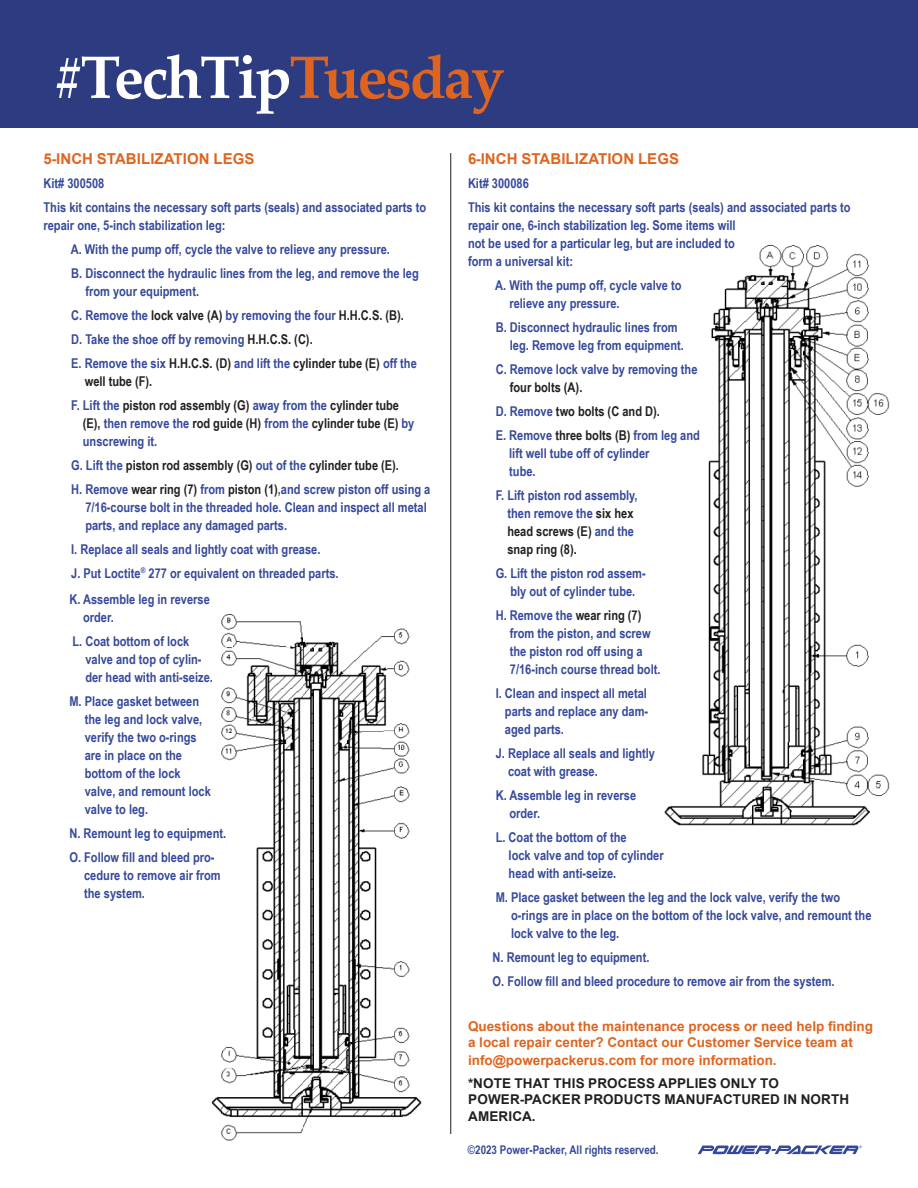
<style>
.page{position:relative;width:918px;height:1188px;background:#fff}
.page>*{position:absolute;margin:0;border:0;box-sizing:border-box;transform-origin:0 0}
.t1{font:700 60px "Palatino Linotype";letter-spacing:-.04em;color:#fff}
.t2{font:700 15px "Arial";letter-spacing:.005em;color:#df641f}
.t3{font:700 13.5px/18px "Arial Narrow";color:#36499b}
.t4{font:700 13.5px/24px "Arial Narrow";color:#221f1f}
.t5{font:700 13.5px/16.5px "Arial";color:#df641f}
.t6{font:700 13.5px/16.5px "Arial";letter-spacing:.01em;color:#221f1f}
.t7{font:700 12px "Arial Narrow";color:#36499b}
.s1{color:#df641f}
.s2{color:#221f1f}
.s3{color:#36499b}
</style>
<div class="page">
<div style="left:0;top:0;width:918px;height:127px;background:#2d3c80"></div>
<img style="left:211px;top:614px;width:211px;height:527px">
<img style="left:664px;top:245px;width:226px;height:581px">
<svg style="left:698px;top:1145px;width:164px;height:9px"></svg>
<hr style="left:450px;top:153px;width:1px;height:981px;background:#221f1f">
<h1 class="t1" style="left:54px;top:54px;width:452px">#TechTip<span class="s1">Tuesday</span></h1>
<p class="t2" style="left:44px;top:153px;width:213px">5-INCH STABILIZATION LEGS</p>
<p class="t3" style="left:44px;top:172px;width:384px;line-height:24px">Kit# 300508<br>This kit contains the necessary soft parts (seals) and associated parts to</p>
<p class="t3" style="left:71px;top:214px;width:349px;line-height:24px;text-indent:-27px">repair one, 5-inch stabilization leg:<br>A. With the pump off, cycle the valve to relieve any pressure.<br>B. Disconnect the hydraulic lines from the leg, and remove the leg</p>
<p class="t3" style="left:71px;top:280px;width:347px;line-height:24px;text-indent:14px">from your equipment.<br>C. Remove the <span class="s2">lock valve (A)</span> by removing the four <span class="s2">H.H.C.S. (B).<br></span>D. Take the shoe off by removing <span class="s2">H.H.C.S. (C).<br></span>E. Remove the six <span class="s2">H.H.C.S. (D)</span> and lift the <span class="s2">cylinder tube (E)</span> off the</p>
<p class="t4" style="left:71px;top:370px;width:329px;text-indent:14px">well tube (F).<br><span class="s3">F. Lift the</span> piston rod assembly (G) <span class="s3">away from the</span> cylinder tube</p>
<p class="t3" style="left:83px;top:415px;width:333px"><span class="s2">(E),</span> then remove the <span class="s2">rod guide (H)</span> from the <span class="s2">cylinder tube (E)</span> by unscrewing it.</p>
<p class="t4" style="left:71px;top:454px;width:361px"><span class="s3">G. Lift the</span> piston rod assembly (G) <span class="s3">out of the</span> cylinder tube (E).<br><span class="s3">H. Remove</span> wear ring (7) <span class="s3">from</span> piston (1)<span class="s3">,and screw piston off using a</span></p>
<p class="t3" style="left:85px;top:499px;width:343px">7/16-course bolt in the threaded hole. Clean and inspect all metal parts, and replace any damaged parts.</p>
<p class="t3" style="left:71px;top:538px;width:269px;line-height:24px">I. Replace all seals and lightly coat with grease.<br>J. Put Loctite<sup>®</sup> 277 or equivalent on threaded parts.</p>
<p class="t3" style="left:83px;top:591px;width:128px;text-indent:-14px">K. Assemble leg in reverse order.</p>
<p class="t3" style="left:85px;top:633px;width:129px;text-indent:-13px">L. Coat bottom of lock valve and top of cylin&shy;der head with anti-seize.</p>
<p class="t3" style="left:85px;top:693px;width:128px;text-indent:-15px">M. Place gasket between the leg and lock valve, verify the two o-rings are in place on the bottom of the lock valve, and remount lock valve to leg.</p>
<p class="t3" style="left:69px;top:822px;width:158px;line-height:24px">N. Remount leg to equipment.<br>O. Follow 昀椀ll and bleed pro-</p>
<p class="t3" style="left:84px;top:867px;width:138px">cedure to remove air from the system.</p>
<p class="t2" style="left:468px;top:153px;width:213px">6-INCH STABILIZATION LEGS</p>
<p class="t3" style="left:468px;top:172px;width:384px;line-height:24px">Kit# 300086<br>This kit contains the necessary soft parts (seals) and associated parts to</p>
<p class="t3" style="left:468px;top:217px;width:269px;text-align:justify">repair one, 6-inch stabilization leg. Some items will not be used for a particular leg, but are included to form a universal kit:</p>
<p class="t3" style="left:509px;top:277px;width:174px;text-indent:-14px">A. With the pump off, cycle valve to relieve any pressure.</p>
<p class="t3" style="left:510px;top:319px;width:176px;text-indent:-14px">B. Disconnect hydraulic lines from leg. Remove leg from equipment.</p>
<p class="t3" style="left:496px;top:361px;width:203px">C. Remove lock valve by removing the</p>
<p class="t4" style="left:496px;top:376px;width:206px;text-indent:14px">four bolts (A).<br><span class="s3">D. Remove</span> two bolts (C and D).<br><span class="s3">E. Remove</span> three bolts (B) <span class="s3">from leg and</span></p>
<p class="t3" style="left:509px;top:445px;width:142px">lift well tube off of cylinder tube.</p>
<p class="t3" style="left:507px;top:487px;width:132px;text-indent:-12px">F. Lift piston rod assembly, then remove the <span class="s2">six hex head screws (E)</span> and the <span class="s2">snap ring (8).</span></p>
<p class="t3" style="left:496px;top:565px;width:152px;text-align:center">G. Lift the piston rod assem&shy;bly out of cylinder tube.</p>
<p class="t3" style="left:510px;top:607px;width:152px;text-indent:-14px">H. Remove the <span class="s2">wear ring (7) </span>from the piston, and screw the piston rod off using a<br>7/16-inch course thread bolt.</p>
<p class="t3" style="left:505px;top:685px;width:145px;text-align:justify;text-indent:-9px">I. Clean and inspect all metal parts and replace any dam&shy;aged parts.</p>
<p class="t3" style="left:508px;top:745px;width:149px;text-indent:-12px">J. Replace all seals and lightly coat with grease.</p>
<p class="t3" style="left:509px;top:787px;width:128px;text-indent:-14px">K. Assemble leg in reverse order.</p>
<p class="t3" style="left:509px;top:829px;width:157px;text-indent:-13px">L. Coat the bottom of the<br>lock valve and top of cylinder head with anti-seize.</p>
<p class="t3" style="left:511px;top:889px;width:362px;text-indent:-15px">M. Place gasket between the leg and the lock valve, verify the two o-rings are in place on the bottom of the lock valve, and remount the lock valve to the leg.</p>
<p class="t3" style="left:493px;top:946px;width:344px;line-height:24px">N. Remount leg to equipment.<br>O. Follow 昀椀ll and bleed procedure to remove air from the system.</p>
<p class="t5" style="left:468px;top:1018px;width:407px">Questions about the maintenance process or need help 昀椀nding a local repair center? Contact our Customer Service team at</p>
<p class="t5" style="left:468px;top:1054px;width:310px">info@powerpackerus.com for more information.</p>
<p class="t6" style="left:468px;top:1076px;width:383px">*NOTE THAT THIS PROCESS APPLIES ONLY TO<br>POWER-PACKER PRODUCTS MANUFACTURED IN NORTH<br>AMERICA.</p>
<p class="t7" style="left:468px;top:1145px;width:192px">©2023 Power-Packer, All rights reserved.</p>
</div>
